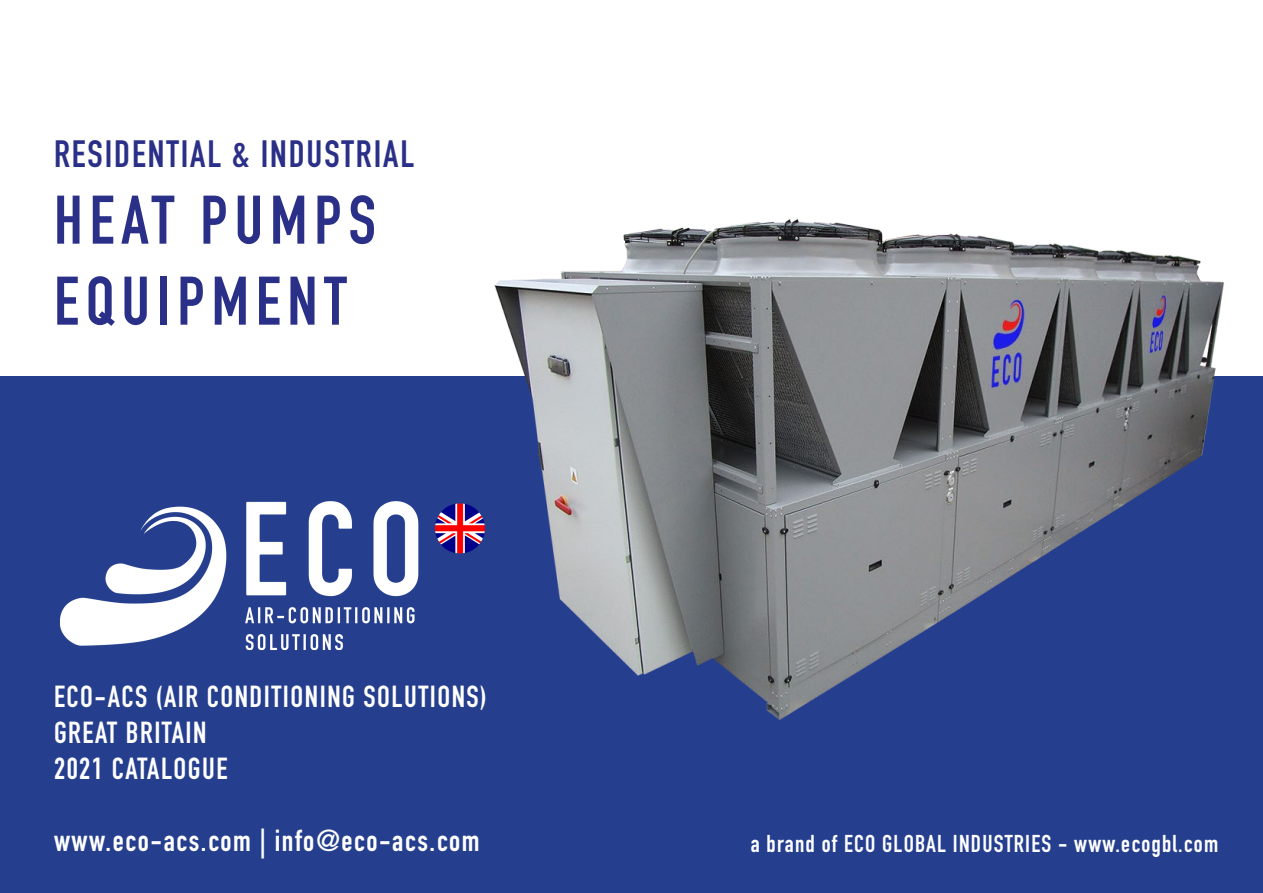
<style>
.page{position:relative;width:1263px;height:893px;background:#fff}
.page>*{position:absolute;margin:0;border:0;box-sizing:border-box;transform-origin:0 0}
.t1{font:700 67.5px "DIN Condensed";letter-spacing:.1em;color:#2a2f87}
.t2{font:700 37.5px "DIN Condensed";letter-spacing:.05em;color:#2a2f87}
.t3{font:700 30px "DIN Condensed";letter-spacing:.05em;color:#fff}
.t4{font:700 24px "DIN Condensed";letter-spacing:.05em;color:#fff}
</style>
<div class="page">
<div style="left:0;top:376px;width:1263px;height:517px;background:#253f8e"></div>
<img style="left:494px;top:218px;width:730px;height:502px">
<img style="left:59px;top:501px;width:426px;height:150px">
<p class="t2" style="left:54px;top:129px;width:362px">RESIDENTIAL &amp; INDUSTRIAL</p>
<p class="t1" style="left:54px;top:175px;width:323px">HEAT PUMPS</p>
<p class="t1" style="left:54px;top:256px;width:294px">EQUIPMENT</p>
<p class="t3" style="left:54px;top:677px;width:434px">ECO-ACS (AIR CONDITIONING SOLUTIONS)</p>
<p class="t3" style="left:54px;top:713px;width:154px">GREAT BRITAIN</p>
<p class="t3" style="left:54px;top:749px;width:175px">2021 CATALOGUE</p>
<p class="t3" style="left:54px;top:821px;width:427px">www.eco-acs.com | info@eco-acs.com</p>
<p class="t4" style="left:751px;top:827px;width:469px">a brand of ECO GLOBAL INDUSTRIES - www.ecogbl.com</p>
</div>
